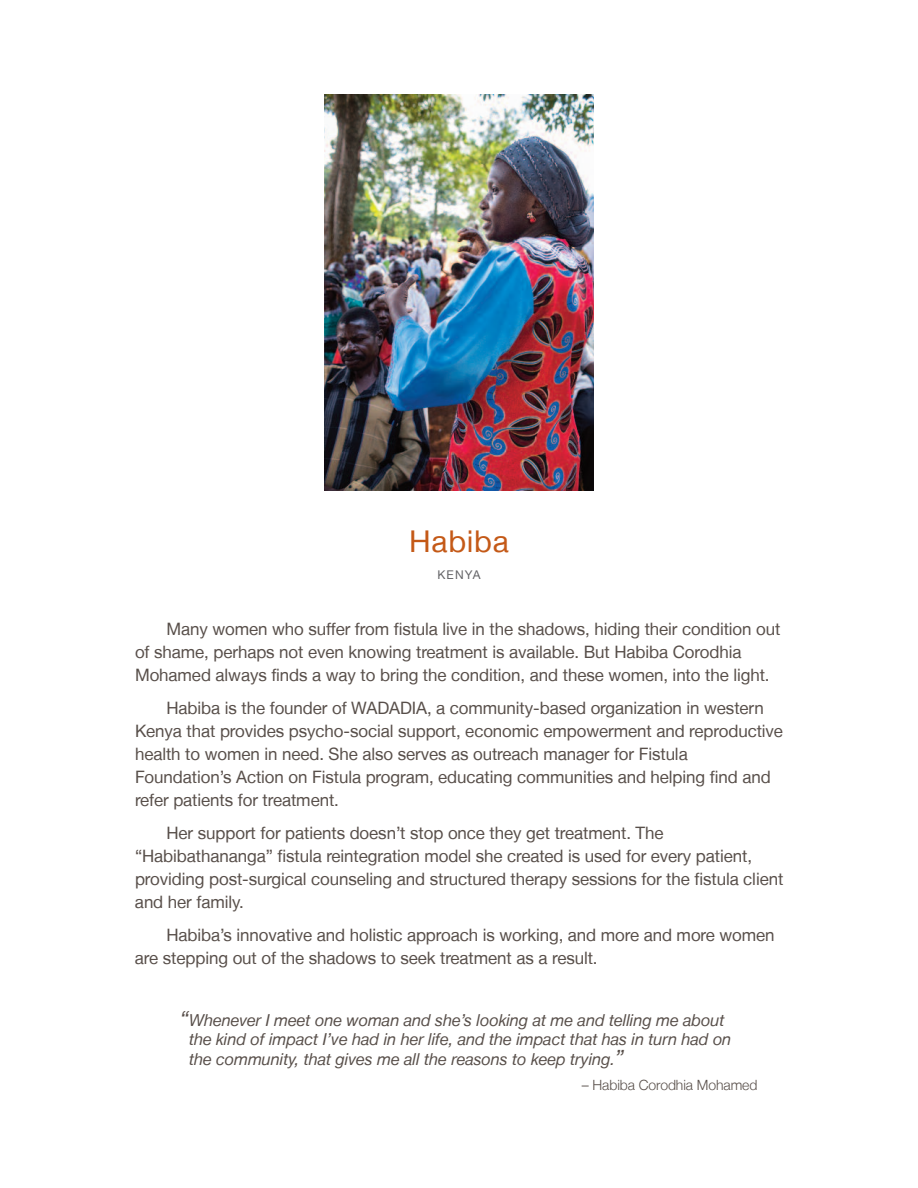
<style>
.page{position:relative;width:918px;height:1188px;background:#fff}
.page>*{position:absolute;margin:0;border:0;box-sizing:border-box;transform-origin:0 0}
.t1{font:30px "Helvetica Neue LT";letter-spacing:.025em;color:#c45917}
.t2{font:17.1px/23px "Helvetica Neue LT";letter-spacing:-.005em;color:#584f4a}
.t3{font:italic 16.5px/19.5px "Helvetica Neue LT";letter-spacing:-.005em;color:#584f4a}
.t4{font:300 14.1px "Helvetica Neue LT";letter-spacing:-.005em;color:#584f4a}
.t5{font:12px "Helvetica Neue LT";letter-spacing:.09em;color:#636366}
.s1{font-size:21px}
</style>
<div class="page">
<img style="left:324px;top:94px;width:270px;height:396px">
<h1 class="t1" style="left:409px;top:531px;width:101px">Habiba</h1>
<p class="t5" style="left:438px;top:571px;width:44px">Kenya</p>
<p class="t2" style="left:135px;top:619px;width:647px;text-indent:31px">Many women who suffer from fistula live in the shadows, hiding their condition out of shame, perhaps not even knowing treatment is available. But Habiba Corodhia<br>Mohamed always finds a way to bring the condition, and these women, into the light.</p>
<p class="t2" style="left:135px;top:698px;width:650px;text-indent:31px">Habiba is the founder of WaDaDIa, a community-based organization in western Kenya that provides psycho-social support, economic empowerment and reproductive health to women in need. She also serves as outreach manager for Fistula Foundation’s action on Fistula program, educating communities and helping find and refer patients for treatment.</p>
<p class="t2" style="left:135px;top:823px;width:650px;text-indent:32px">Her support for patients doesn’t stop once they get treatment. The “Habibathananga” fistula reintegration model she created is used for every patient, providing post-surgical counseling and structured therapy sessions for the fistula client and her family.</p>
<p class="t2" style="left:135px;top:925px;width:641px;text-indent:32px">Habiba’s innovative and holistic approach is working, and more and more women are stepping out of the shadows to seek treatment as a result.</p>
<p class="t3" style="left:189px;top:1012px;width:544px;text-indent:-9px"><span class="s1">“</span>Whenever I meet one woman and she’s looking at me and telling me about the kind of impact I’ve had in her life, and the impact that has in turn had on the community, that gives me all the reasons to keep trying.<span class="s1">”</span></p>
<p class="t4" style="left:582px;top:1080px;width:177px">– Habiba Corodhia Mohamed</p>
</div>
